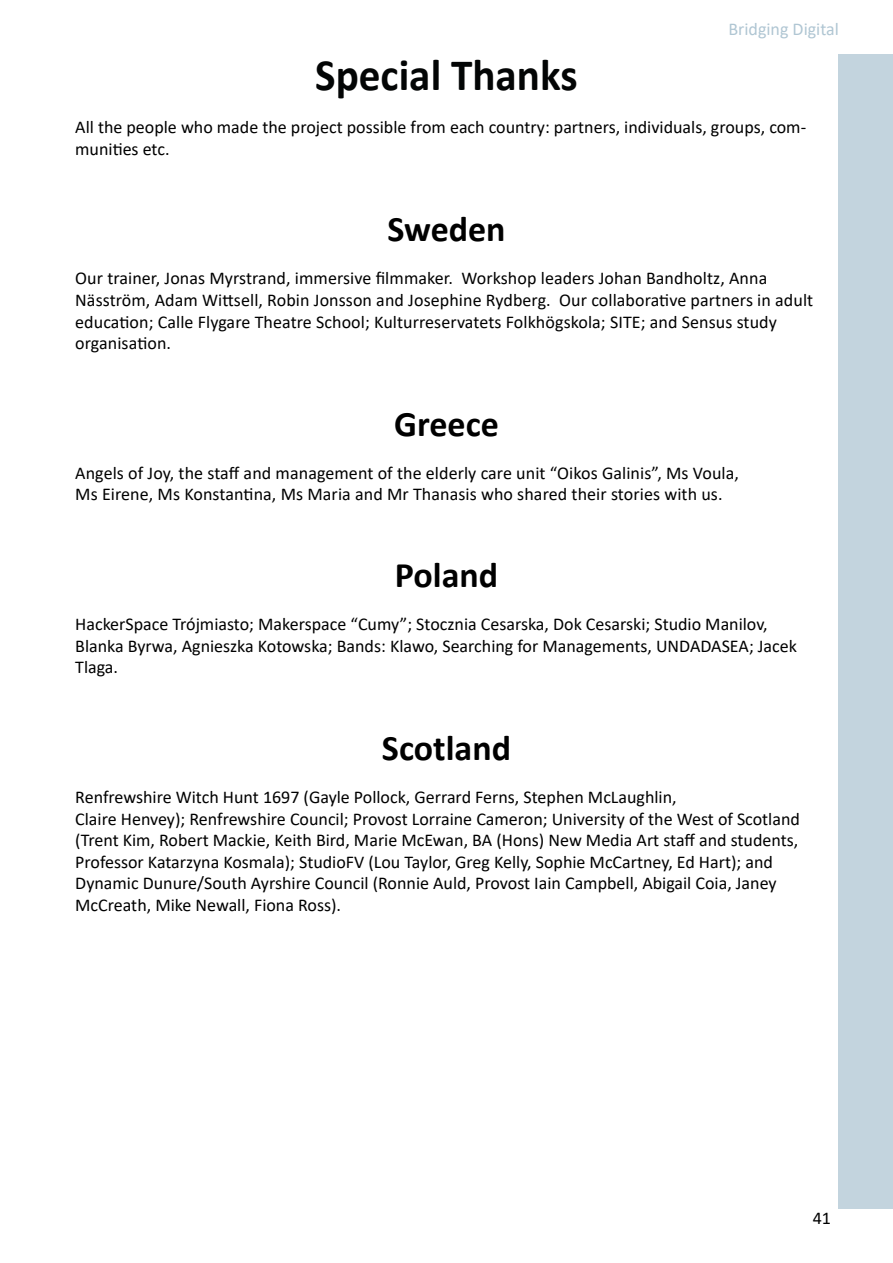
<style>
.page{position:relative;width:893px;height:1263px;background:#fff}
.page>*{position:absolute;margin:0;border:0;box-sizing:border-box;transform-origin:0 0}
.t1{font:700 45px "Calibri";color:#030505;scale:.96 1}
.t2{font:700 36px "Calibri";color:#000}
.t3{font:18px/21.6px "Calibri";color:#000}
.t4{font:18px "Calibri";color:#b0c6d3}
</style>
<div class="page">
<div style="left:839px;top:54px;width:54px;height:1155px;background:#c3d4de"></div>
<p class="t4" style="left:728px;top:16px;width:112px">Bridging Digital</p>
<h1 class="t1" style="left:315px;top:43px;width:275px">Special Thanks</h1>
<p class="t3" style="left:75px;top:116px;width:732px">All the people who made the project possible from each country: partners, individuals, groups, com&shy;munities etc.</p>
<h2 class="t2" style="left:387px;top:204px;width:120px">Sweden</h2>
<p class="t3" style="left:75px;top:267px;width:739px">Our trainer, Jonas Myrstrand, immersive filmmaker. Workshop leaders Johan Bandholtz, Anna Näsström, Adam Wittsell, Robin Jonsson and Josephine Rydberg. Our collaborative partners in adult education; Calle Flygare Theatre School; Kulturreservatets Folkhögskola; SITE; and Sensus study organisation.</p>
<h2 class="t2" style="left:394px;top:398px;width:106px">Greece</h2>
<p class="t3" style="left:75px;top:462px;width:665px">Angels of Joy, the staff and management of the elderly care unit “Oikos Galinis”, Ms Voula,<br>Ms Eirene, Ms Konstantina, Ms Maria and Mr Thanasis who shared their stories with us.</p>
<h2 class="t2" style="left:395px;top:549px;width:105px">Poland</h2>
<p class="t3" style="left:75px;top:613px;width:723px">HackerSpace Trójmiasto; Makerspace “Cumy”; Stocznia Cesarska, Dok Cesarski; Studio Manilov,<br>Blanka Byrwa, Agnieszka Kotowska; Bands: Klawo, Searching for Managements, UNDADASEA; Jacek<br>Tlaga.</p>
<h2 class="t2" style="left:382px;top:722px;width:131px">Scotland</h2>
<p class="t3" style="left:75px;top:786px;width:726px">Renfrewshire Witch Hunt 1697 (Gayle Pollock, Gerrard Ferns, Stephen McLaughlin,<br>Claire Henvey); Renfrewshire Council; Provost Lorraine Cameron; University of the West of Scotland (Trent Kim, Robert Mackie, Keith Bird, Marie McEwan, BA (Hons) New Media Art staff and students, Professor Katarzyna Kosmala); StudioFV (Lou Taylor, Greg Kelly, Sophie McCartney, Ed Hart); and Dynamic Dunure/South Ayrshire Council (Ronnie Auld, Provost Iain Campbell, Abigail Coia, Janey McCreath, Mike Newall, Fiona Ross).</p>
<p class="t3" style="left:813px;top:1207px;width:20px">41</p>
</div>
